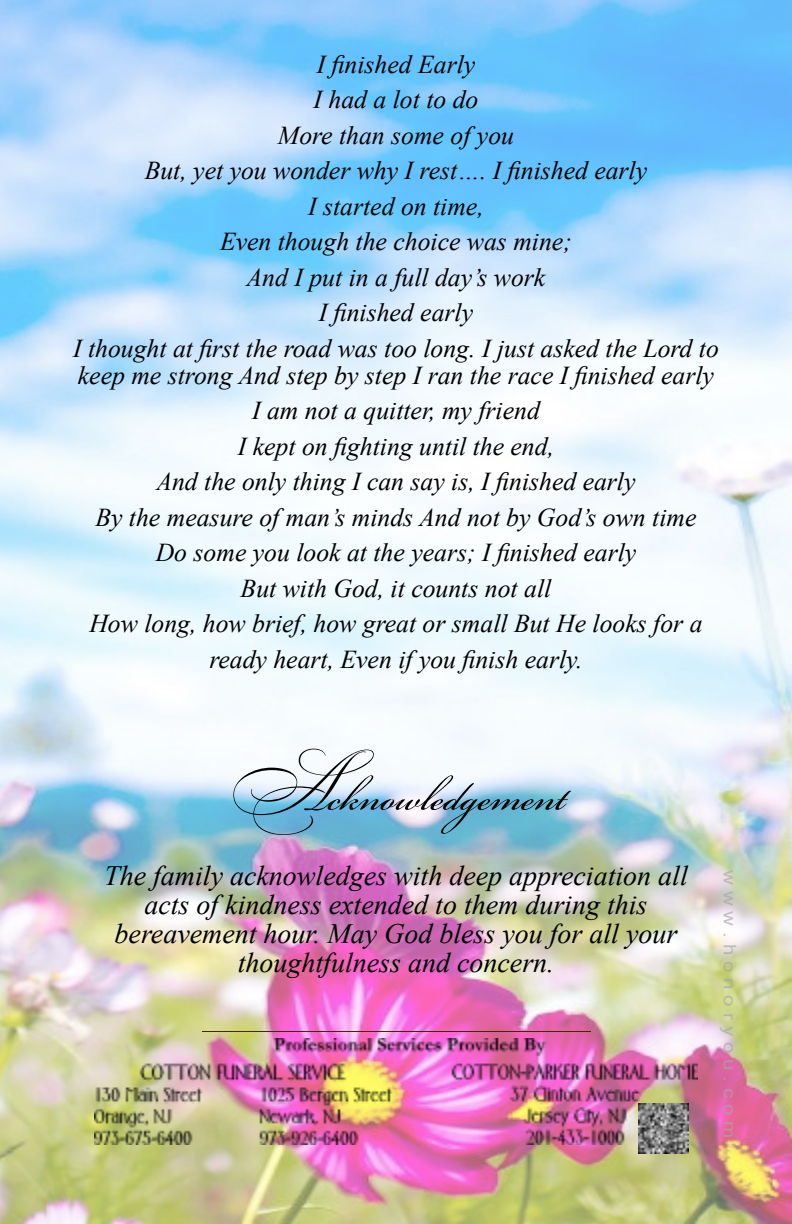
<style>
.page{position:relative;width:792px;height:1224px;background:#fff}
.page>*{position:absolute;margin:0;border:0;box-sizing:border-box;transform-origin:0 0}
.t1{font:60px "Bickham Script Two";color:#000}
.t2{font:italic 28px/29.2px "Times New Roman";color:#000;text-align:center}
.t3{font:italic 25.8px/35.6px "Times New Roman";color:#000;text-align:center}
.t4{font:17.4px "Arial";letter-spacing:.285em;color:rgb(167 167 167/.68);scale:1.18 1}
</style>
<div class="page">
<img style="left:0;top:0;width:792px;height:1224px">
<hr style="left:202px;top:1031px;width:388px;height:1px;background:#452800">
<img style="left:94px;top:1039px;width:604px;height:106px">
<img style="left:639px;top:1104px;width:49px;height:49px">
<p class="t3" style="left:73px;top:49px;width:647px">I finished Early<br>I had a lot to do<br>More than some of you<br>But, yet you wonder why I rest…. I finished early<br>I started on time,<br>Even though the choice was mine;<br>And I put in a full day’s work<br>I finished early<br>I thought at first the road was too long. I just asked the Lord to</p>
<p class="t3" style="left:78px;top:360px;width:638px">keep me strong And step by step I ran the race I finished early I am not a quitter, my friend<br>I kept on fighting until the end,<br>And the only thing I can say is, I finished early<br>By the measure of man’s minds And not by God’s own time Do some you look at the years; I finished early<br>But with God, it counts not all<br>How long, how brief, how great or small But He looks for a ready heart, Even if you finish early.</p>
<h1 class="t1" style="left:226px;top:754px;width:341px">Acknowledgement</h1>
<p class="t2" style="left:104px;top:863px;width:585px">The family acknowledges with deep appreciation all acts of kindness extended to them during this bereavement hour. May God bless you for all your thoughtfulness and concern.</p>
<p class="t4" style="left:736px;top:870px;width:229px;rotate:90deg">www.honoryou.com</p>
</div>
